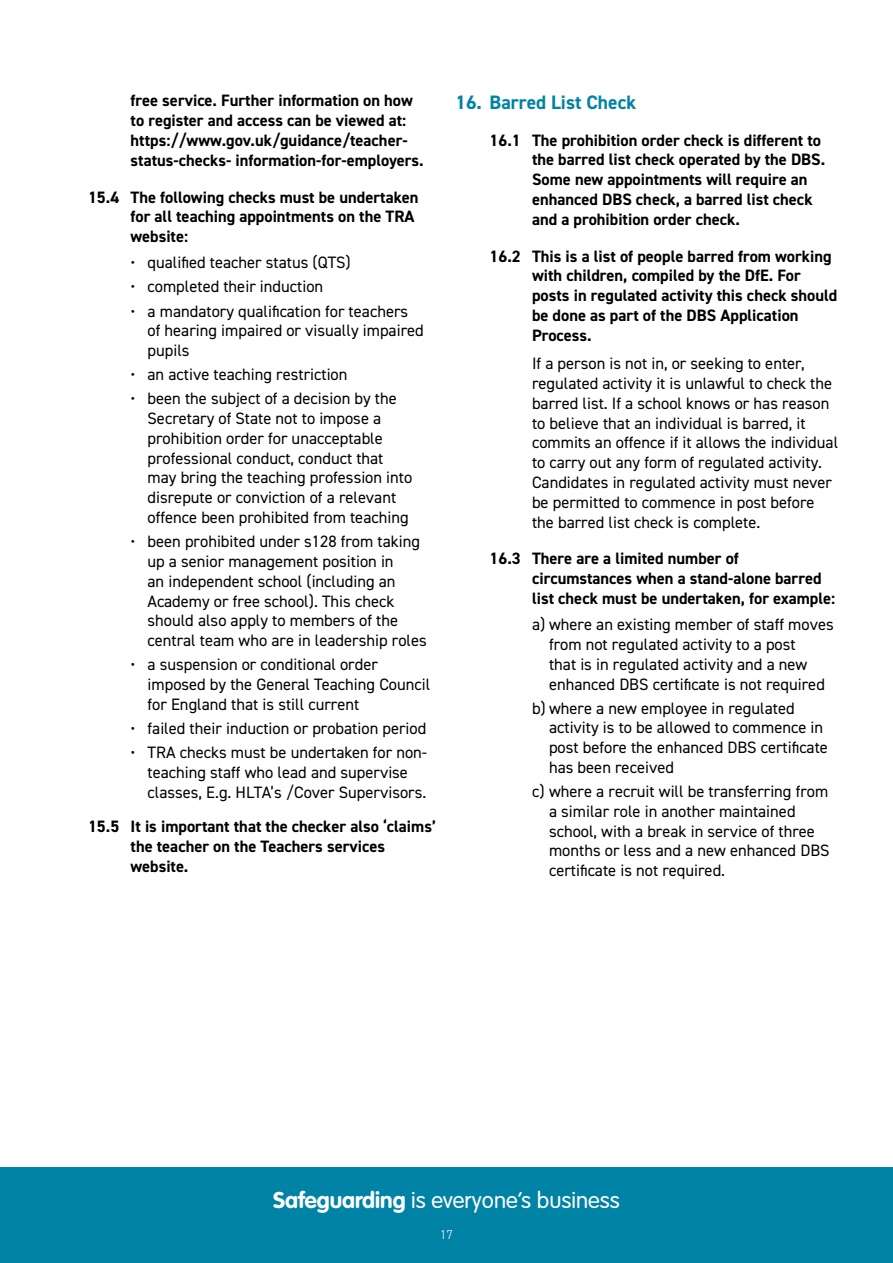
<style>
.page{position:relative;width:893px;height:1263px;background:#fff}
.page>*{position:absolute;margin:0;border:0;box-sizing:border-box;transform-origin:0 0}
.t1{font:300 22.5px "VAG Rounded Std";color:#fff}
.t2{font:700 19.5px "DIN2014";color:#0083a5}
.Body_copy{font:16.5px/19.8px "DIN2014";color:#000}
.Heading_L3_Black_-_N{font:700 16.5px/19.8px "DIN2014";color:#000}
.Bullet_L1_-_under_L3{font:16.5px/19.8px "DIN2014";color:#000}
.t3{font:300 12.75px "DIN2014";color:#fff}
.s1{font-weight:700}
</style>
<div class="page">
<div style="left:0;top:1167px;width:893px;height:96px;background:#0083a5"></div>
<p class="Heading_L3_Black_-_N" style="left:131px;top:91px;width:295px">free service. Further information on how to register and access can be viewed at: https://www.gov.uk/guidance/teacher&shy;status-checks- information-for-employers.</p>
<p class="Heading_L3_Black_-_N" style="left:131px;top:187px;width:290px;text-indent:-43px">15.4 The following checks must be undertaken for all teaching appointments on the TRA website:</p>
<p class="Body_copy" style="left:131px;top:252px;width:222px">• qualified teacher status (QTS)</p>
<p class="Body_copy" style="left:131px;top:277px;width:194px">• completed their induction</p>
<p class="Body_copy" style="left:148px;top:301px;width:278px;text-indent:-17px">• a mandatory qualification for teachers of hearing impaired or visually impaired pupils</p>
<p class="Body_copy" style="left:131px;top:364px;width:218px">• an active teaching restriction</p>
<p class="Body_copy" style="left:148px;top:388px;width:266px;text-indent:-17px">• been the subject of a decision by the Secretary of State not to impose a prohibition order for unacceptable professional conduct, conduct that may bring the teaching profession into disrepute or conviction of a relevant offence been prohibited from teaching</p>
<p class="Body_copy" style="left:148px;top:531px;width:281px;text-indent:-17px">• been prohibited under s128 from taking up a senior management position in<br>an independent school (including an Academy or free school). This check should also apply to members of the central team who are in leadership roles</p>
<p class="Body_copy" style="left:148px;top:654px;width:284px;text-indent:-17px">• a suspension or conditional order imposed by the General Teaching Council for England that is still current</p>
<p class="Body_copy" style="left:131px;top:718px;width:297px">• failed their induction or probation period</p>
<p class="Body_copy" style="left:148px;top:742px;width:281px;text-indent:-17px">• TRA checks must be undertaken for non&shy;teaching staff who lead and supervise classes, E.g. HLTA’s /Cover Supervisors.</p>
<p class="Heading_L3_Black_-_N" style="left:131px;top:816px;width:307px;text-indent:-43px">15.5 It is important that the checker also ‘claims’ the teacher on the Teachers services website.</p>
<p class="t2" style="left:455px;top:89px;width:182px">16. Barred List Check</p>
<p class="Heading_L3_Black_-_N" style="left:532px;top:130px;width:295px;text-indent:-43px">16.1 The prohibition order check is different to the barred list check operated by the DBS.<br>Some new appointments will require an enhanced DBS check, a barred list check and a prohibition order check.</p>
<p class="Heading_L3_Black_-_N" style="left:532px;top:246px;width:307px;text-indent:-43px">16.2 This is a list of people barred from working with children, compiled by the DfE. For posts in regulated activity this check should be done as part of the DBS Application Process.</p>
<p class="Body_copy" style="left:532px;top:353px;width:308px">If a person is not in, or seeking to enter, regulated activity it is unlawful to check the barred list. If a school knows or has reason to believe that an individual is barred, it commits an offence if it allows the individual to carry out any form of regulated activity.<br>Candidates in regulated activity must never be permitted to commence in post before the barred list check is complete.</p>
<p class="Heading_L3_Black_-_N" style="left:532px;top:548px;width:305px;text-indent:-43px">16.3 There are a limited number of circumstances when a stand-alone barred list check must be undertaken, for example:</p>
<p class="Bullet_L1_-_under_L3" style="left:549px;top:614px;width:286px;text-indent:-17px">a) where an existing member of staff moves from not regulated activity to a post<br>that is in regulated activity and a new enhanced DBS certificate is not required</p>
<p class="Bullet_L1_-_under_L3" style="left:549px;top:698px;width:280px;text-indent:-17px">b) where a new employee in regulated activity is to be allowed to commence in post before the enhanced DBS certificate has been received</p>
<p class="Bullet_L1_-_under_L3" style="left:549px;top:781px;width:282px;text-indent:-17px">c) where a recruit will be transferring from a similar role in another maintained school, with a break in service of three months or less and a new enhanced DBS certificate is not required.</p>
<h1 class="t1" style="left:273px;top:1187px;width:348px"><span class="s1">Safeguarding</span> is everyone’s business</h1>
<p class="t3" style="left:440px;top:1227px;width:14px">17</p>
</div>
